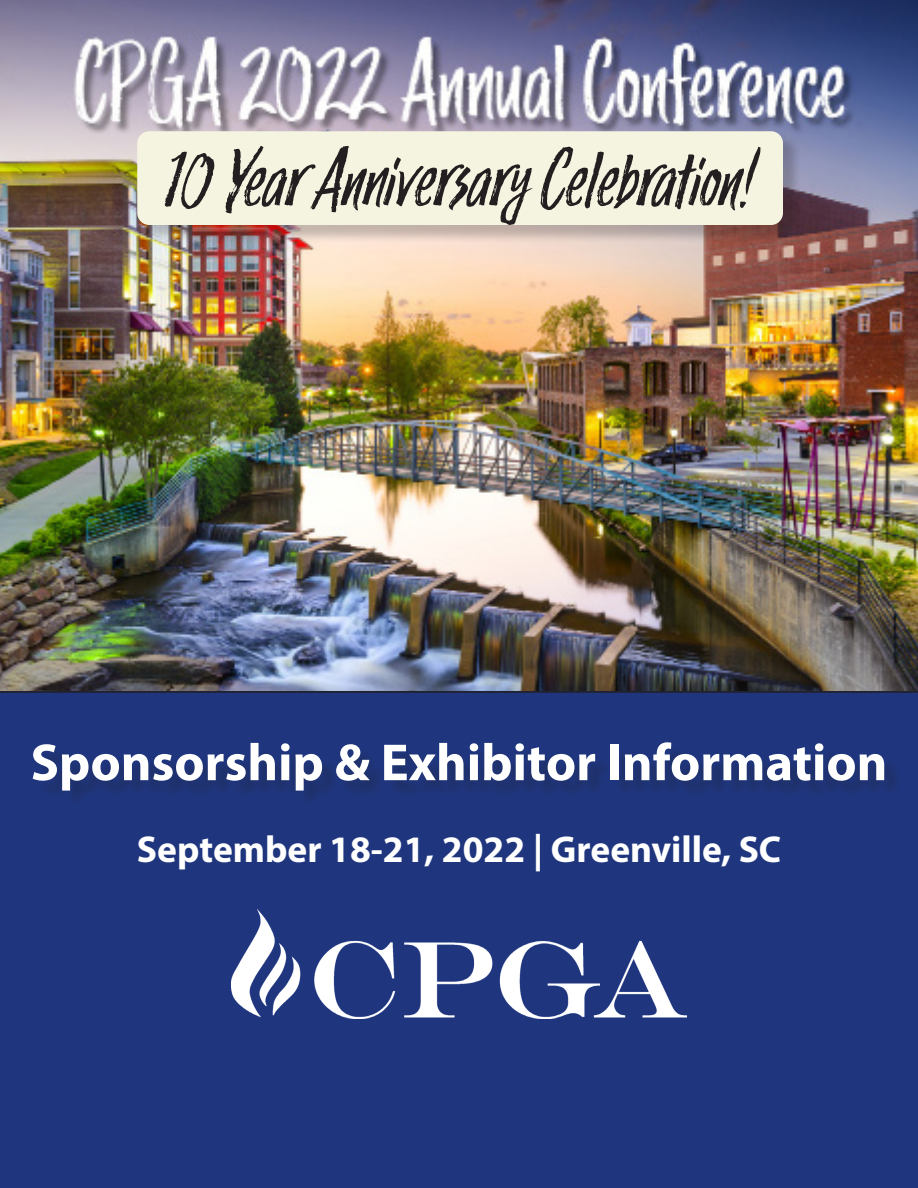
<style>
.page{position:relative;width:918px;height:1188px;background:#fff}
.page>*{position:absolute;margin:0;border:0;box-sizing:border-box;transform-origin:0 0}
.t1{font:italic 75px "Trailmade";color:#231f20}
.t2{font:700 52.5px "Myriad Pro";color:#fff}
.t3{font:700 37.5px "Myriad Pro";color:#fff}
</style>
<div class="page">
<img style="left:0;top:0;width:918px;height:691px">
<div style="left:0;top:691px;width:918px;height:497px;background:#1f367f"></div>
<div style="left:36px;top:745px;width:867px;height:64px;background:#231f20;opacity:.25"></div>
<img style="left:232px;top:909px;width:454px;height:110px">
<div style="left:140px;top:134px;width:662px;height:110px;background:#231f20;opacity:.25"></div>
<div style="left:137px;top:131px;width:646px;height:94px;background:#f5f4e0;border-radius:12px"></div>
<p class="t1" style="left:159px;top:132px;width:618px">10YearAnniversary Celebration!</p>
<p class="t2" style="left:31px;top:728px;width:858px">Sponsorship &amp; Exhibitor Information</p>
<p class="t3" style="left:137px;top:825px;width:646px">September 18-21, 2022 | Greenville, SC</p>
</div>
